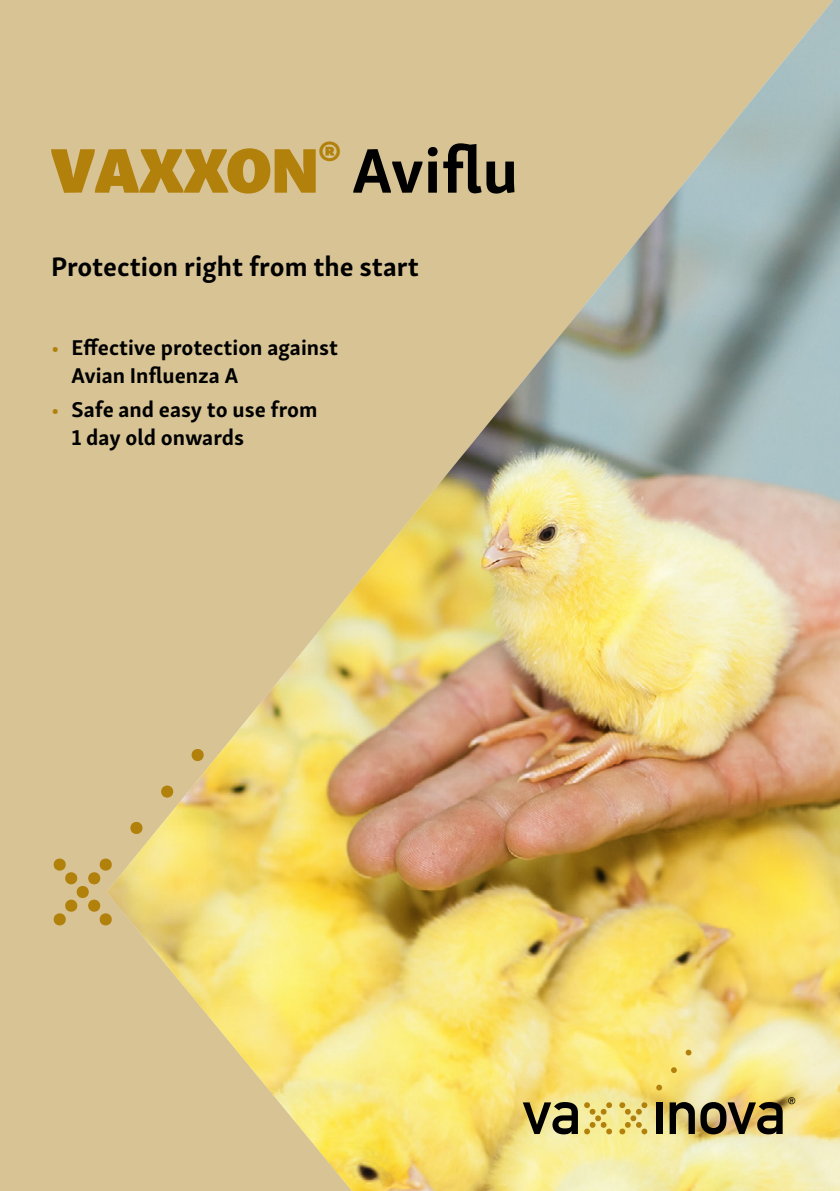
<style>
.page{position:relative;width:840px;height:1191px;background:#fff}
.page>*{position:absolute;margin:0;border:0;box-sizing:border-box;transform-origin:0 0}
.t1{font:64.8px "Skolar Sans Latn Bl";color:#b2810b}
.t2{font:700 27.4px "Skolar Sans";color:#000}
.t3{font:700 22px/28px "Skolar Sans";color:#000}
.s1{font-family:"Skolar Sans";font-weight:700;color:#000}
.s2{color:#b2810b}
</style>
<div class="page">
<div style="left:0;top:0;width:839px;height:1191px;background:#d7c394"></div>
<img style="left:112px;top:0;width:727px;height:1191px">
<svg style="left:129px;top:821px;width:14px;height:13px"></svg>
<svg style="left:160px;top:784px;width:14px;height:14px"></svg>
<svg style="left:53px;top:858px;width:59px;height:68px"></svg>
<svg style="left:191px;top:748px;width:13px;height:14px"></svg>
<svg style="left:655px;top:1084px;width:7px;height:6px"></svg>
<svg style="left:670px;top:1066px;width:6px;height:7px"></svg>
<svg style="left:618px;top:1102px;width:29px;height:32px"></svg>
<svg style="left:583px;top:1102px;width:29px;height:32px"></svg>
<svg style="left:685px;top:1049px;width:6px;height:6px"></svg>
<svg style="left:522px;top:1102px;width:55px;height:32px;background:#7d7549"></svg>
<div style="left:655px;top:1102px;width:7px;height:32px;background:#000"></div>
<svg style="left:669px;top:1102px;width:25px;height:32px"></svg>
<svg style="left:700px;top:1097px;width:94px;height:37px;background:#8c7b4c"></svg>
<h1 class="t1" style="left:51px;top:112px;width:468px">VAXXON<sup>®</sup> <span class="s1">Aviflu</span></h1>
<p class="t2" style="left:51px;top:244px;width:369px">Protection right from the start</p>
<p class="t3" style="left:71px;top:331px;width:268px;text-indent:-20px"><span class="s2">•</span> Effective protection against<br>Avian Influenza A</p>
<p class="t3" style="left:71px;top:393px;width:247px;text-indent:-20px"><span class="s2">•</span> Safe and easy to use from<br>1 day old onwards</p>
</div>
